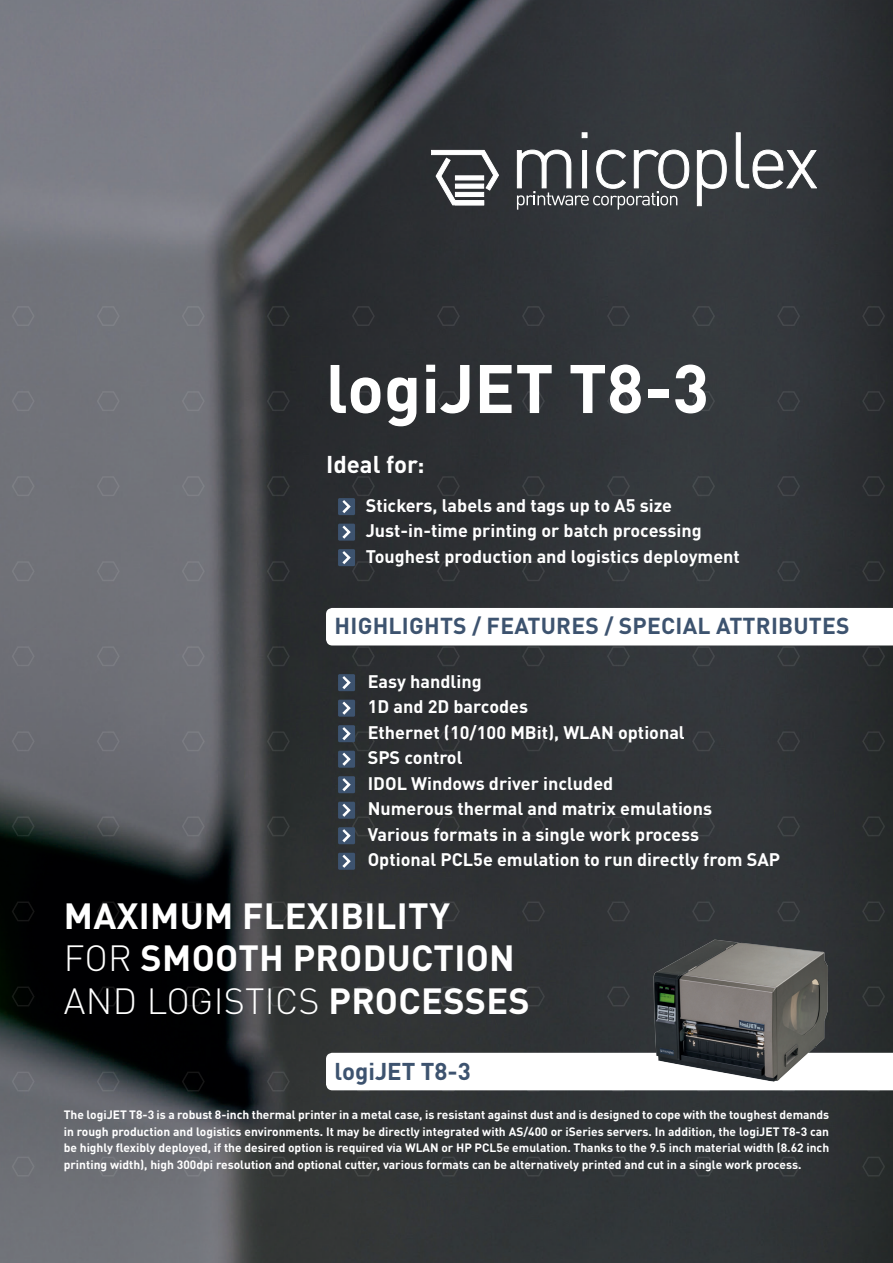
<style>
.page{position:relative;width:893px;height:1263px;background:#fff}
.page>*{position:absolute;margin:0;border:0;box-sizing:border-box;transform-origin:0 0}
.t1{font:700 67.5px "DIN Pro";color:#fff}
.t2{font:700 36px "DIN Pro";letter-spacing:.01em;color:#fff}
.t3{font:300 36px "DIN Pro";letter-spacing:.01em;color:#fff}
.t4{font:700 24px "DIN Pro";color:#3d536f}
.t5{font:700 24px "DIN Pro";color:#fff}
.t6{font:700 22.8px "DIN Pro";letter-spacing:.01em;color:#3d536f}
.t7{font:700 18px "DIN Pro";color:#fff}
.t8{font:700 12px/16.5px "DIN Pro";color:#fff;text-align:justify}
.s1{font-weight:300}
.s2{font-weight:700}
</style>
<div class="page">
<img style="left:0;top:0;width:893px;height:1263px">
<svg style="left:11px;top:305px;width:25px;height:22px"></svg>
<svg style="left:96px;top:305px;width:25px;height:22px"></svg>
<svg style="left:181px;top:305px;width:25px;height:22px"></svg>
<svg style="left:266px;top:305px;width:25px;height:22px"></svg>
<svg style="left:351px;top:305px;width:25px;height:22px"></svg>
<svg style="left:436px;top:305px;width:25px;height:22px"></svg>
<svg style="left:521px;top:305px;width:25px;height:22px"></svg>
<svg style="left:606px;top:305px;width:25px;height:22px"></svg>
<svg style="left:691px;top:305px;width:25px;height:22px"></svg>
<svg style="left:776px;top:305px;width:25px;height:22px"></svg>
<svg style="left:861px;top:305px;width:25px;height:22px"></svg>
<svg style="left:11px;top:390px;width:25px;height:22px"></svg>
<svg style="left:96px;top:390px;width:25px;height:22px"></svg>
<svg style="left:181px;top:390px;width:25px;height:22px"></svg>
<svg style="left:266px;top:390px;width:25px;height:22px"></svg>
<svg style="left:351px;top:390px;width:25px;height:22px"></svg>
<svg style="left:436px;top:390px;width:25px;height:22px"></svg>
<svg style="left:521px;top:390px;width:25px;height:22px"></svg>
<svg style="left:606px;top:390px;width:25px;height:22px"></svg>
<svg style="left:691px;top:390px;width:25px;height:22px"></svg>
<svg style="left:776px;top:390px;width:25px;height:22px"></svg>
<svg style="left:861px;top:390px;width:25px;height:22px"></svg>
<svg style="left:11px;top:475px;width:25px;height:22px"></svg>
<svg style="left:96px;top:475px;width:25px;height:22px"></svg>
<svg style="left:181px;top:475px;width:25px;height:22px"></svg>
<svg style="left:266px;top:475px;width:25px;height:22px"></svg>
<svg style="left:436px;top:475px;width:25px;height:22px"></svg>
<svg style="left:521px;top:475px;width:25px;height:22px"></svg>
<svg style="left:606px;top:475px;width:25px;height:22px"></svg>
<svg style="left:691px;top:475px;width:25px;height:22px"></svg>
<svg style="left:776px;top:475px;width:25px;height:22px"></svg>
<svg style="left:861px;top:475px;width:25px;height:22px"></svg>
<svg style="left:11px;top:560px;width:25px;height:22px"></svg>
<svg style="left:96px;top:560px;width:25px;height:22px"></svg>
<svg style="left:181px;top:560px;width:25px;height:22px"></svg>
<svg style="left:266px;top:560px;width:25px;height:22px"></svg>
<svg style="left:436px;top:560px;width:25px;height:22px"></svg>
<svg style="left:521px;top:560px;width:25px;height:22px"></svg>
<svg style="left:606px;top:560px;width:25px;height:22px"></svg>
<svg style="left:691px;top:560px;width:25px;height:22px"></svg>
<svg style="left:776px;top:560px;width:25px;height:22px"></svg>
<svg style="left:861px;top:560px;width:25px;height:22px"></svg>
<svg style="left:11px;top:645px;width:25px;height:22px"></svg>
<svg style="left:96px;top:645px;width:25px;height:22px"></svg>
<svg style="left:181px;top:645px;width:25px;height:22px"></svg>
<svg style="left:266px;top:645px;width:25px;height:22px"></svg>
<svg style="left:11px;top:730px;width:25px;height:22px"></svg>
<svg style="left:96px;top:730px;width:25px;height:22px"></svg>
<svg style="left:181px;top:730px;width:25px;height:22px"></svg>
<svg style="left:266px;top:730px;width:25px;height:22px"></svg>
<svg style="left:436px;top:730px;width:25px;height:22px"></svg>
<svg style="left:521px;top:730px;width:25px;height:22px"></svg>
<svg style="left:606px;top:730px;width:25px;height:22px"></svg>
<svg style="left:691px;top:730px;width:25px;height:22px"></svg>
<svg style="left:776px;top:730px;width:25px;height:22px"></svg>
<svg style="left:861px;top:730px;width:25px;height:22px"></svg>
<svg style="left:11px;top:815px;width:25px;height:22px"></svg>
<svg style="left:96px;top:815px;width:25px;height:22px"></svg>
<svg style="left:181px;top:815px;width:25px;height:22px"></svg>
<svg style="left:266px;top:815px;width:25px;height:22px"></svg>
<svg style="left:436px;top:815px;width:25px;height:22px"></svg>
<svg style="left:521px;top:815px;width:25px;height:22px"></svg>
<svg style="left:606px;top:815px;width:25px;height:22px"></svg>
<svg style="left:691px;top:815px;width:25px;height:22px"></svg>
<svg style="left:776px;top:815px;width:25px;height:22px"></svg>
<svg style="left:861px;top:815px;width:25px;height:22px"></svg>
<svg style="left:11px;top:900px;width:25px;height:22px"></svg>
<svg style="left:96px;top:900px;width:25px;height:22px"></svg>
<svg style="left:181px;top:900px;width:25px;height:22px"></svg>
<svg style="left:266px;top:900px;width:25px;height:22px"></svg>
<svg style="left:351px;top:900px;width:25px;height:22px"></svg>
<svg style="left:436px;top:900px;width:25px;height:22px"></svg>
<svg style="left:521px;top:900px;width:25px;height:22px"></svg>
<svg style="left:606px;top:900px;width:25px;height:22px"></svg>
<svg style="left:691px;top:900px;width:25px;height:15px"></svg>
<svg style="left:776px;top:900px;width:25px;height:15px"></svg>
<svg style="left:861px;top:900px;width:25px;height:22px"></svg>
<svg style="left:11px;top:985px;width:25px;height:22px"></svg>
<svg style="left:96px;top:985px;width:25px;height:22px"></svg>
<svg style="left:181px;top:985px;width:25px;height:22px"></svg>
<svg style="left:266px;top:985px;width:25px;height:22px"></svg>
<svg style="left:351px;top:985px;width:25px;height:22px"></svg>
<svg style="left:436px;top:985px;width:25px;height:22px"></svg>
<svg style="left:521px;top:985px;width:25px;height:22px"></svg>
<svg style="left:606px;top:985px;width:9px;height:22px"></svg>
<svg style="left:861px;top:985px;width:25px;height:22px"></svg>
<svg style="left:11px;top:1070px;width:25px;height:22px"></svg>
<svg style="left:96px;top:1070px;width:25px;height:22px"></svg>
<svg style="left:181px;top:1070px;width:25px;height:22px"></svg>
<svg style="left:266px;top:1070px;width:25px;height:22px"></svg>
<svg style="left:11px;top:1155px;width:25px;height:22px"></svg>
<svg style="left:96px;top:1155px;width:25px;height:22px"></svg>
<svg style="left:181px;top:1155px;width:25px;height:22px"></svg>
<svg style="left:266px;top:1155px;width:25px;height:22px"></svg>
<svg style="left:351px;top:1155px;width:25px;height:22px"></svg>
<svg style="left:436px;top:1155px;width:25px;height:22px"></svg>
<svg style="left:521px;top:1155px;width:25px;height:22px"></svg>
<svg style="left:606px;top:1155px;width:25px;height:22px"></svg>
<svg style="left:691px;top:1155px;width:25px;height:22px"></svg>
<svg style="left:776px;top:1155px;width:25px;height:22px"></svg>
<svg style="left:861px;top:1155px;width:25px;height:22px"></svg>
<svg style="left:326px;top:1053px;width:567px;height:39px"></svg>
<div style="left:338px;top:498px;width:17px;height:17px;background:#3d536f"></div>
<svg style="left:342px;top:475px;width:34px;height:38px"></svg>
<div style="left:338px;top:524px;width:17px;height:17px;background:#3d536f"></div>
<svg style="left:342px;top:526px;width:9px;height:13px"></svg>
<div style="left:338px;top:549px;width:17px;height:17px;background:#3d536f"></div>
<svg style="left:342px;top:551px;width:34px;height:31px"></svg>
<div style="left:338px;top:674px;width:17px;height:17px;background:#3d536f"></div>
<svg style="left:342px;top:676px;width:9px;height:13px"></svg>
<div style="left:338px;top:700px;width:17px;height:17px;background:#3d536f"></div>
<svg style="left:342px;top:702px;width:9px;height:13px"></svg>
<div style="left:338px;top:725px;width:17px;height:17px;background:#3d536f"></div>
<div style="left:338px;top:751px;width:17px;height:17px;background:#3d536f"></div>
<svg style="left:342px;top:727px;width:34px;height:39px"></svg>
<div style="left:338px;top:776px;width:17px;height:17px;background:#3d536f"></div>
<svg style="left:342px;top:778px;width:9px;height:13px"></svg>
<div style="left:338px;top:802px;width:17px;height:17px;background:#3d536f"></div>
<div style="left:338px;top:827px;width:17px;height:17px;background:#3d536f"></div>
<svg style="left:342px;top:804px;width:34px;height:38px"></svg>
<div style="left:338px;top:853px;width:17px;height:17px;background:#3d536f"></div>
<svg style="left:342px;top:855px;width:9px;height:13px"></svg>
<img style="left:615px;top:915px;width:241px;height:186px">
<svg style="left:326px;top:608px;width:567px;height:59px"></svg>
<svg style="left:431px;top:150px;width:68px;height:55px"></svg>
<div style="left:455px;top:200px;width:29px;height:5px;background:#fff"></div>
<hr style="left:455px;top:184px;width:29px;height:4px;background:#fff">
<hr style="left:455px;top:176px;width:29px;height:4px;background:#fff">
<div style="left:455px;top:192px;width:29px;height:5px;background:#fff"></div>
<svg style="left:697px;top:150px;width:30px;height:56px"></svg>
<svg style="left:736px;top:133px;width:81px;height:56px"></svg>
<svg style="left:517px;top:133px;width:172px;height:77px"></svg>
<p class="t1" style="left:326px;top:336px;width:385px">logiJET T8-3</p>
<p class="t5" style="left:326px;top:446px;width:100px">Ideal for:</p>
<p class="t7" style="left:366px;top:491px;width:308px">Stickers, labels and tags up to A5 size</p>
<p class="t7" style="left:366px;top:517px;width:338px">Just-in-time printing or batch processing</p>
<p class="t7" style="left:366px;top:542px;width:376px">Toughest production and logistics deployment</p>
<p class="t6" style="left:335px;top:608px;width:516px">HIGHLIGHTS / FEATURES / SPECIAL ATTRIBUTES</p>
<p class="t7" style="left:368px;top:667px;width:115px">Easy handling</p>
<p class="t7" style="left:368px;top:693px;width:162px">1D and 2D barcodes</p>
<p class="t7" style="left:368px;top:718px;width:319px">Ethernet (10/100 MBit), WLAN optional</p>
<p class="t7" style="left:368px;top:744px;width:96px">SPS control</p>
<p class="t7" style="left:368px;top:769px;width:247px">IDOL Windows driver included</p>
<p class="t7" style="left:368px;top:795px;width:346px">Numerous thermal and matrix emulations</p>
<p class="t7" style="left:368px;top:820px;width:333px">Various formats in a single work process</p>
<p class="t7" style="left:368px;top:846px;width:414px">Optional PCL5e emulation to run directly from SAP</p>
<p class="t2" style="left:64px;top:888px;width:388px">MAXIMUM FLEXIBILITY</p>
<p class="t2" style="left:64px;top:930px;width:452px"><span class="s1">FOR</span> SMOOTH PRODUCTION</p>
<p class="t3" style="left:64px;top:973px;width:467px">AND LOGISTICS <span class="s2">PROCESSES</span></p>
<p class="t4" style="left:334px;top:1052px;width:138px">logiJET T8-3</p>
<p class="t8" style="left:64px;top:1106px;width:767px">The logiJET T8-3 is a robust 8-inch thermal printer in a metal case, is resistant against dust and is designed to cope with the toughest demands in rough production and logistics environments. It may be directly integrated with AS/400 or iSeries servers. In addition, the logiJET T8-3 can be highly flexibly deployed, if the desired option is required via WLAN or HP PCL5e emulation. Thanks to the 9.5 inch material width (8.62 inch printing width), high 300dpi resolution and optional cutter, various formats can be alternatively printed and cut in a single work process.</p>
</div>
